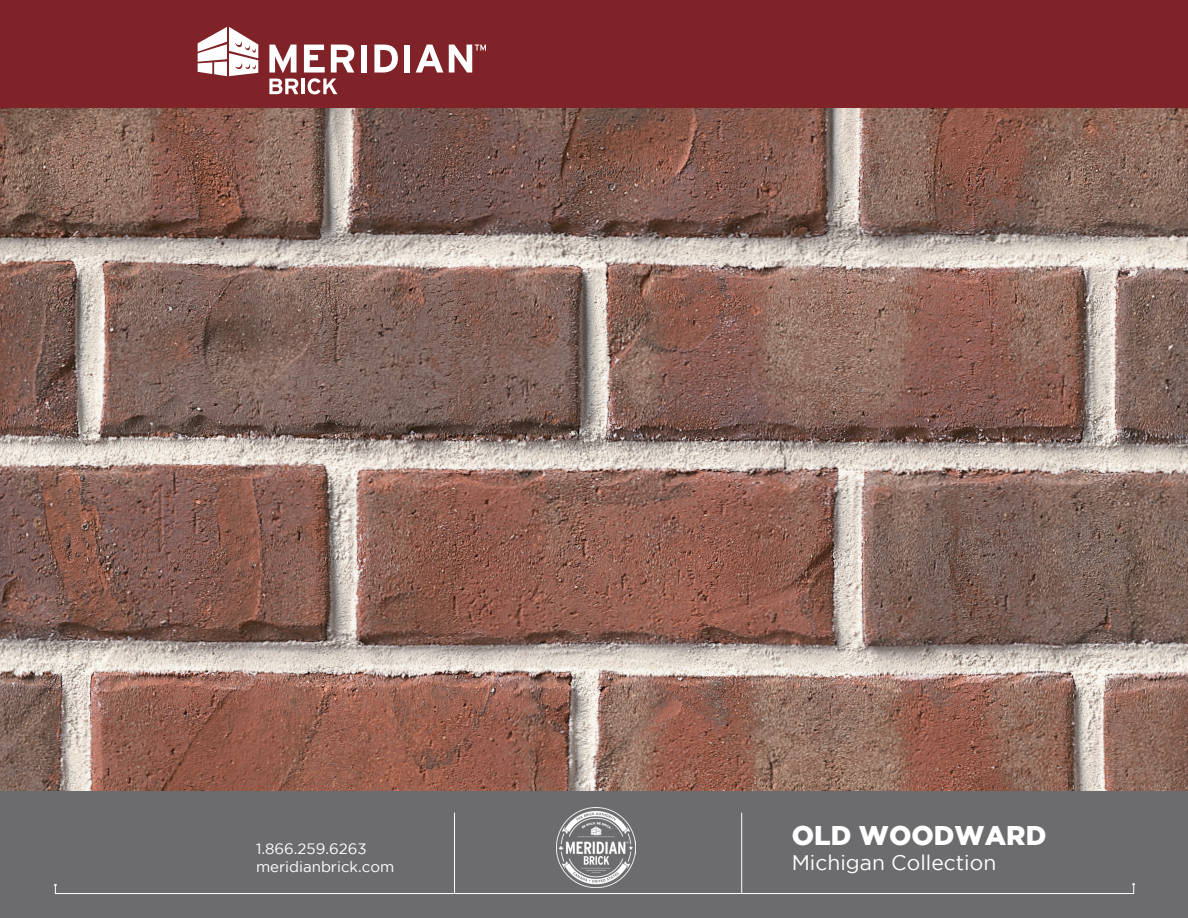
<style>
.page{position:relative;width:1188px;height:918px;background:#fff}
.page>*{position:absolute;margin:0;border:0;box-sizing:border-box;transform-origin:0 0}
.t1{font:900 27px "Gotham";color:#fff}
.t2{font:21px "Gotham";color:#fff}
.t3{font:15px/18px "Gotham";color:#fff}
</style>
<div class="page">
<div style="left:0;top:0;width:1188px;height:108px;background:#802328"></div>
<img style="left:0;top:108px;width:1188px;height:683px">
<div style="left:0;top:791px;width:1188px;height:127px;background:#6c6c6f"></div>
<hr style="left:741px;top:813px;width:1px;height:81px;background:#fff">
<hr style="left:454px;top:813px;width:1px;height:81px;background:#fff">
<div style="left:55px;top:884px;width:1079px;height:10px;border:1px solid #fff"></div>
<img style="left:556px;top:808px;width:80px;height:79px">
<svg style="left:269px;top:79px;width:29px;height:15px"></svg>
<hr style="left:301px;top:79px;width:4px;height:15px;background:#fff">
<svg style="left:198px;top:27px;width:60px;height:49px"></svg>
<svg style="left:269px;top:45px;width:28px;height:28px"></svg>
<svg style="left:304px;top:45px;width:50px;height:49px"></svg>
<div style="left:361px;top:45px;width:6px;height:28px;background:#fff"></div>
<svg style="left:374px;top:45px;width:24px;height:28px"></svg>
<div style="left:404px;top:45px;width:6px;height:28px;background:#fff"></div>
<svg style="left:416px;top:45px;width:27px;height:28px"></svg>
<svg style="left:449px;top:45px;width:37px;height:28px"></svg>
<p class="t3" style="left:256px;top:839px;width:140px">1.866.259.6263 meridianbrick.com</p>
<h1 class="t1" style="left:792px;top:820px;width:256px">OLD WOODWARD</h1>
<h2 class="t2" style="left:792px;top:851px;width:206px">Michigan Collection</h2>
</div>
